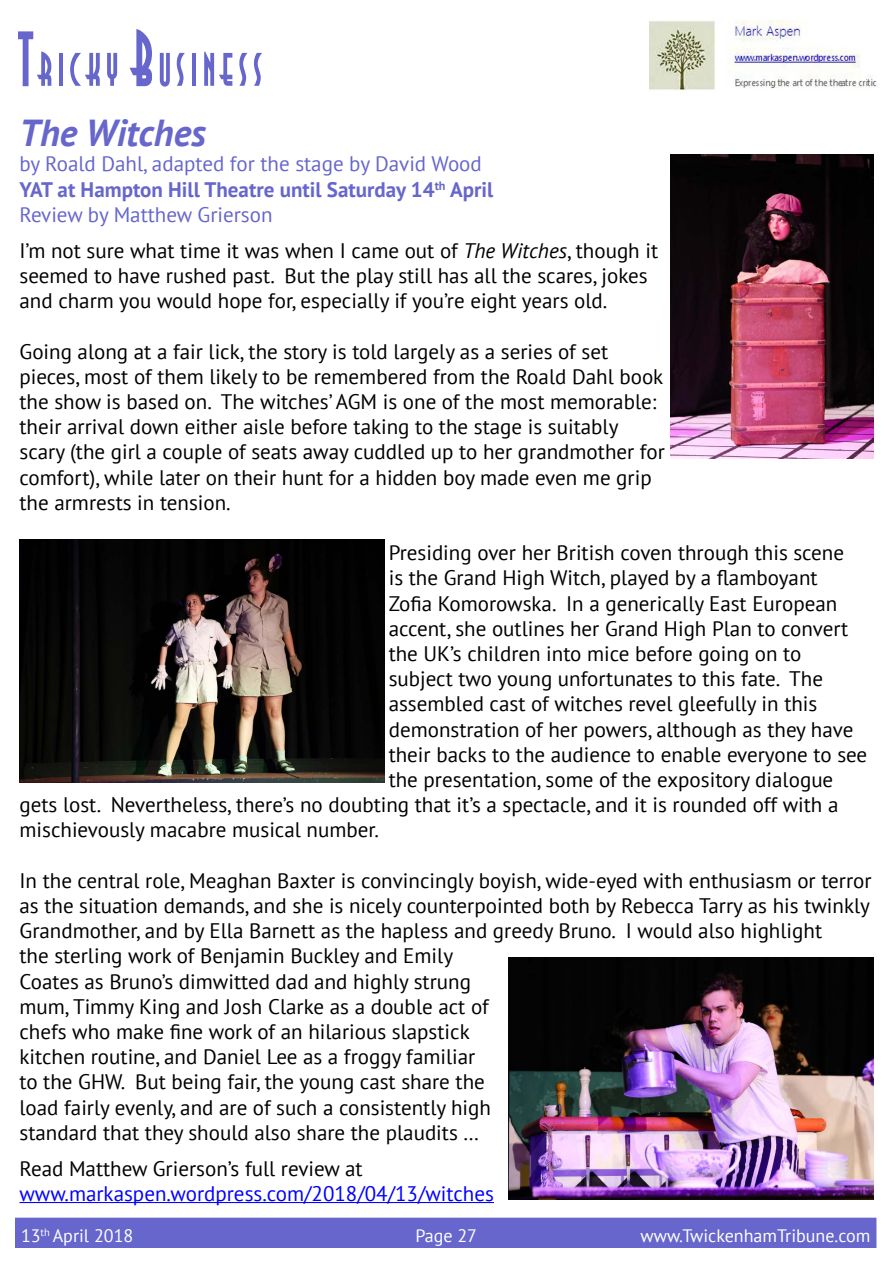
<style>
.page{position:relative;width:893px;height:1263px;background:#fff}
.page>*{position:absolute;margin:0;border:0;box-sizing:border-box;transform-origin:0 0}
.t1{font:100 70.5px "Asia";color:#66c}
.t2{font:italic 700 37.5px "PT Sans";color:#66c}
.t3{font:21px/25.2px "PT Sans";color:#000}
.t4{font:21px/25.2px "PT Sans";color:#66c}
.t5{font:21px "PT Sans";color:#00f}
.t6{font:18px "PT Sans";color:#fff}
.s1{font-weight:700}
.s2{font-style:italic}
</style>
<div class="page">
<img style="left:649px;top:20px;width:229px;height:70px">
<hr style="left:20px;top:1202px;width:474px;height:1px;background:#00f">
<img style="left:20px;top:539px;width:364px;height:243px">
<img style="left:670px;top:154px;width:203px;height:304px">
<img style="left:508px;top:957px;width:365px;height:243px">
<div style="left:15px;top:1218px;width:861px;height:30px;background:#66c"></div>
<h1 class="t1" style="left:20px;top:20px;width:250px">Tricky Business</h1>
<h2 class="t2" style="left:20px;top:108px;width:188px">The Witches</h2>
<p class="t4" style="left:19px;top:151px;width:475px">by Roald Dahl, adapted for the stage by David Wood<br><span class="s1">YAT at Hampton Hill Theatre until Saturday 14</span><sup>th</sup> <span class="s1">April<br></span>Review by Matthew Grierson</p>
<p class="t3" style="left:19px;top:237px;width:640px">I’m not sure what time it was when I came out of <span class="s2">The Witches</span>, though it seemed to have rushed past. But the play still has all the scares, jokes and charm you would hope for, especially if you’re eight years old.</p>
<p class="t3" style="left:19px;top:338px;width:646px">Going along at a fair lick, the story is told largely as a series of set pieces, most of them likely to be remembered from the Roald Dahl book the show is based on. The witches’ AGM is one of the most memorable: their arrival down either aisle before taking to the stage is suitably scary (the girl a couple of seats away cuddled up to her grandmother for comfort), while later on their hunt for a hidden boy made even me grip the armrests in tension.</p>
<p class="t3" style="left:388px;top:540px;width:457px">Presiding over her British coven through this scene</p>
<p class="t3" style="left:388px;top:565px;width:430px">is the Grand High Witch, played by a flamboyant</p>
<p class="t3" style="left:388px;top:590px;width:450px">Zofia Komorowska. In a generically East European</p>
<p class="t3" style="left:388px;top:615px;width:461px">accent, she outlines her Grand High Plan to convert</p>
<p class="t3" style="left:388px;top:641px;width:414px">the UK’s children into mice before going on to</p>
<p class="t3" style="left:388px;top:666px;width:436px">subject two young unfortunates to this fate. The</p>
<p class="t3" style="left:388px;top:691px;width:430px">assembled cast of witches revel gleefully in this</p>
<p class="t3" style="left:388px;top:716px;width:466px">demonstration of her powers, although as they have</p>
<p class="t3" style="left:388px;top:741px;width:480px">their backs to the audience to enable everyone to see</p>
<p class="t3" style="left:388px;top:767px;width:446px">the presentation, some of the expository dialogue</p>
<p class="t3" style="left:19px;top:792px;width:820px">gets lost. Nevertheless, there’s no doubting that it’s a spectacle, and it is rounded off with a</p>
<p class="t3" style="left:19px;top:817px;width:361px">mischievously macabre musical number.</p>
<p class="t3" style="left:19px;top:867px;width:853px">In the central role, Meaghan Baxter is convincingly boyish, wide-eyed with enthusiasm or terror as the situation demands, and she is nicely counterpointed both by Rebecca Tarry as his twinkly Grandmother, and by Ella Barnett as the hapless and greedy Bruno. I would also highlight<br>the sterling work of Benjamin Buckley and Emily<br>Coates as Bruno’s dimwitted dad and highly strung<br>mum, Timmy King and Josh Clarke as a double act of<br>chefs who make fine work of an hilarious slapstick<br>kitchen routine, and Daniel Lee as a froggy familiar<br>to the GHW. But being fair, the young cast share the<br>load fairly evenly, and are of such a consistently high<br>standard that they should also share the plaudits …</p>
<p class="t3" style="left:19px;top:1155px;width:344px">Read Matthew Grierson’s full review at</p>
<p class="t5" style="left:19px;top:1180px;width:476px">www.markaspen.wordpress.com/2018/04/13/witches</p>
<p class="t6" style="left:21px;top:1224px;width:114px">13<sup>th</sup> April 2018</p>
<p class="t6" style="left:415px;top:1224px;width:63px">Page 27</p>
<p class="t6" style="left:640px;top:1224px;width:231px">www.TwickenhamTribune.com</p>
</div>
